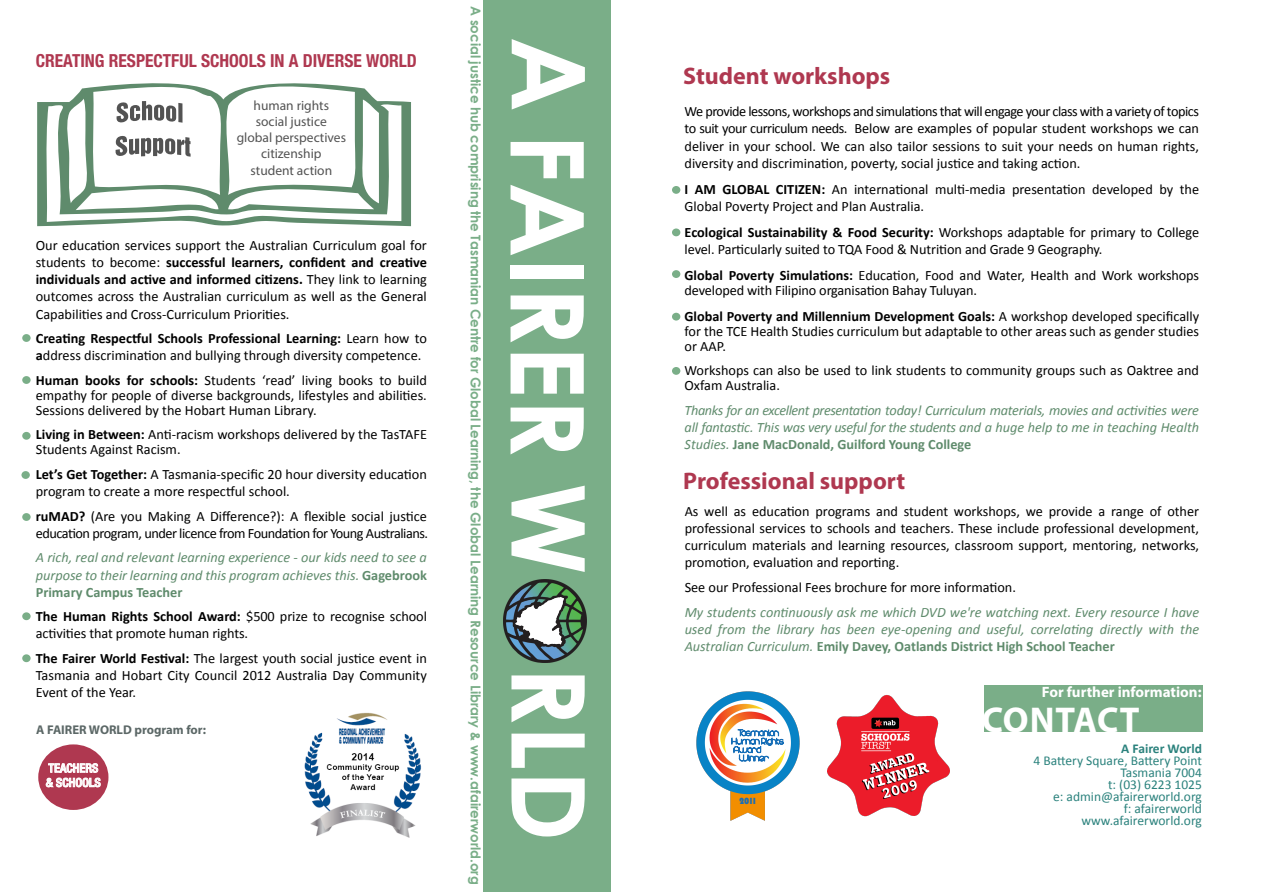
<style>
.page{position:relative;width:1263px;height:893px;background:#fff}
.page>*{position:absolute;margin:0;border:0;box-sizing:border-box;transform-origin:0 0}
.t1{font:700 36px "Myriad Pro";letter-spacing:.01em;color:#fff}
.t2{font:700 24px "Myriad Pro";color:#af3850}
.t3{font:700 condensed 18px "Helvetica Neue LT Pro";color:#af3850}
.t4{font:700 15px "Myriad Pro";color:#fff}
.t5{font:14.25px/17.1px "Calibri";color:#000}
.t6{font:italic 14.25px/17.1px "Calibri";color:#5f8b6c;text-align:justify}
.t7{font:14.25px/17.1px "Calibri";letter-spacing:-.035em;color:#000}
.t8{font:700 13.5px "Century Gothic";letter-spacing:-.005em;color:#7aae88}
.t9{font:13.5px/12px "Calibri";color:#2b827d;text-align:right}
.t10{font:13.5px/16.2px "Myriad Pro";color:#535353;text-align:center}
.t11{font:700 13.5px "Calibri";color:#2b827d}
.t12{font:700 12.75px "Myriad Pro";color:#5c6867}
.t13{font:500 condensed 12px/14.4px "Helvetica Neue LT Pro";letter-spacing:.01em;color:#fff}
.t14{font:9.15px "Bauhaus 93";color:#186eb7}
.s1{font-weight:700}
.s2{font-weight:700;font-style:normal}
</style>
<div class="page">
<div style="left:483px;top:0;width:128px;height:892px;background:#7aae88"></div>
<div style="left:38px;top:744px;width:70px;height:66px;background:#af3850;border-radius:50%"></div>
<svg style="left:512px;top:39px;width:73px;height:71px"></svg>
<svg style="left:511px;top:142px;width:73px;height:36px"></svg>
<svg style="left:511px;top:185px;width:73px;height:70px"></svg>
<div style="left:511px;top:265px;width:73px;height:14px;background:#fff"></div>
<svg style="left:511px;top:295px;width:73px;height:47px"></svg>
<svg style="left:511px;top:354px;width:73px;height:40px"></svg>
<svg style="left:511px;top:408px;width:73px;height:46px"></svg>
<svg style="left:511px;top:486px;width:74px;height:86px"></svg>
<svg style="left:511px;top:675px;width:74px;height:47px"></svg>
<svg style="left:511px;top:734px;width:74px;height:34px"></svg>
<svg style="left:511px;top:778px;width:74px;height:58px"></svg>
<div style="left:984px;top:686px;width:218px;height:46px;background:#7aae88"></div>
<img style="left:503px;top:579px;width:83px;height:83px">
<div style="left:21px;top:471px;width:9px;height:8px;background:#7aae88;border-radius:50%"></div>
<div style="left:22px;top:513px;width:9px;height:8px;background:#7aae88;border-radius:50%"></div>
<div style="left:22px;top:612px;width:9px;height:8px;background:#7aae88;border-radius:50%"></div>
<svg style="left:37px;top:83px;width:374px;height:143px"></svg>
<div style="left:22px;top:376px;width:9px;height:8px;background:#7aae88;border-radius:50%"></div>
<div style="left:22px;top:334px;width:9px;height:8px;background:#7aae88;border-radius:50%"></div>
<div style="left:672px;top:186px;width:8px;height:8px;background:#7aae88;border-radius:50%"></div>
<div style="left:672px;top:270px;width:8px;height:8px;background:#7aae88;border-radius:50%"></div>
<div style="left:672px;top:367px;width:8px;height:8px;background:#7aae88;border-radius:50%"></div>
<div style="left:672px;top:313px;width:8px;height:8px;background:#7aae88;border-radius:50%"></div>
<div style="left:672px;top:228px;width:8px;height:8px;background:#7aae88;border-radius:50%"></div>
<img style="left:828px;top:695px;width:122px;height:122px">
<div style="left:22px;top:432px;width:9px;height:8px;background:#7aae88;border-radius:50%"></div>
<img style="left:304px;top:712px;width:117px;height:126px">
<svg style="left:46px;top:763px;width:55px;height:24px"></svg>
<div style="left:22px;top:654px;width:9px;height:8px;background:#7aae88;border-radius:50%"></div>
<svg style="left:117px;top:101px;width:65px;height:22px"></svg>
<svg style="left:116px;top:136px;width:75px;height:21px"></svg>
<img style="left:697px;top:691px;width:102px;height:130px">
<svg style="left:731px;top:729px;width:53px;height:33px"></svg>
<p class="t3" style="left:36px;top:50px;width:383px">CREATING RESPECTFUL SCHOOLS IN A DIVERSE WORLD</p>
<p class="t10" style="left:237px;top:97px;width:111px">human rights social justice global perspectives citizenship<br>student action</p>
<p class="t5" style="left:36px;top:237px;width:393px;text-align:justify">Our education services support the Australian Curriculum goal for students to become: <span class="s1">successful learners, confident and creative individuals and active and informed citizens.</span> They link to learning outcomes across the Australian curriculum as well as the General Capabilities and Cross-Curriculum Priorities.</p>
<p class="t5" style="left:36px;top:330px;width:393px"><span class="s1">Creating Respectful Schools Professional Learning:</span> Learn how to <span class="s1">a</span>ddress discrimination and bullying through diversity competence.</p>
<p class="t5" style="left:36px;top:373px;width:393px;line-height:15px;text-align:justify"><span class="s1">Human books for schools:</span> Students ‘read’ living books to build empathy for people of diverse backgrounds, lifestyles and abilities.<br>Sessions delivered by the Hobart Human Library.</p>
<p class="t5" style="left:36px;top:427px;width:393px;line-height:15px"><span class="s1">Living in Between:</span> Anti-racism workshops delivered by the TasTAFE<br>Students Against Racism.</p>
<p class="t5" style="left:36px;top:466px;width:393px"><span class="s1">Let’s Get Together:</span> A Tasmania-specific 20 hour diversity education program to create a more respectful school.</p>
<p class="t7" style="left:36px;top:508px;width:394px"><span class="s1">ruMAD?</span> (Are you Making A Difference?): A flexible social justice education program, under licence from Foundation for Young Australians.</p>
<p class="t6" style="left:36px;top:549px;width:393px">A rich, real and relevant learning experience - our kids need to see a purpose to their learning and this program achieves this. <span class="s2">Gagebrook Primary Campus Teacher</span></p>
<p class="t5" style="left:36px;top:608px;width:393px"><span class="s1">The Human Rights School Award:</span> $500 prize to recognise school activities that promote human rights.</p>
<p class="t5" style="left:36px;top:650px;width:393px;text-align:justify"><span class="s1">The Fairer World Festival:</span> The largest youth social justice event in Tasmania and Hobart City Council 2012 Australia Day Community Event of the Year.</p>
<p class="t12" style="left:36px;top:721px;width:171px">A FAIRER WORLD program for:</p>
<p class="t13" style="left:46px;top:761px;width:56px">TEACHERS &amp; SCHOOLS</p>
<p class="t8" style="left:486px;top:6px;width:880px;rotate:90deg">A social justice hub comprising the Tasmanian Centre for Global Learning, the Global Learning Resource Library &amp; www.afairerworld.org</p>
<h2 class="t2" style="left:683px;top:61px;width:209px">Student workshops</h2>
<p class="t5" style="left:685px;top:103px;width:516px;text-align:justify">We provide lessons, workshops and simulations that will engage your class with a variety of topics to suit your curriculum needs. Below are examples of popular student workshops we can deliver in your school. We can also tailor sessions to suit your needs on human rights, diversity and discrimination, poverty, social justice and taking action.</p>
<p class="t5" style="left:685px;top:181px;width:516px"><span class="s1">I AM GLOBAL CITIZEN:</span> An international multi-media presentation developed by the<br>Global Poverty Project and Plan Australia.</p>
<p class="t5" style="left:685px;top:224px;width:516px"><span class="s1">Ecological Sustainability &amp; Food Security:</span> Workshops adaptable for primary to College level. Particularly suited to TQA Food &amp; Nutrition and Grade 9 Geography.</p>
<p class="t5" style="left:685px;top:268px;width:516px;line-height:15px"><span class="s1">Global Poverty Simulations:</span> Education, Food and Water, Health and Work workshops developed with Filipino organisation Bahay Tuluyan.</p>
<p class="t5" style="left:685px;top:309px;width:516px;line-height:15px;text-align:justify"><span class="s1">Global Poverty and Millennium Development Goals:</span> A workshop developed specifically for the TCE Health Studies curriculum but adaptable to other areas such as gender studies or AAP.</p>
<p class="t5" style="left:685px;top:363px;width:516px;line-height:15px">Workshops can also be used to link students to community groups such as Oaktree and<br>Oxfam Australia.</p>
<p class="t6" style="left:685px;top:401px;width:516px">Thanks for an excellent presentation today! Curriculum materials, movies and activities were all fantastic. This was very useful for the students and a huge help to me in teaching Health Studies. <span class="s2">Jane MacDonald, Guilford Young College</span></p>
<h2 class="t2" style="left:683px;top:466px;width:224px">Professional support</h2>
<p class="t5" style="left:685px;top:503px;width:516px;text-align:justify">As well as education programs and student workshops, we provide a range of other professional services to schools and teachers. These include professional development, curriculum materials and learning resources, classroom support, mentoring, networks, promotion, evaluation and reporting.</p>
<p class="t5" style="left:685px;top:579px;width:333px">See our Professional Fees brochure for more information.</p>
<p class="t6" style="left:685px;top:603px;width:516px">My students continuously ask me which DVD we're watching next. Every resource I have used from the library has been eye-opening and useful, correlating directly with the Australian Curriculum. <span class="s2">Emily Davey, Oatlands District High School Teacher</span></p>
<p class="t14" style="left:739px;top:796px;width:20px">2011</p>
<p class="t4" style="left:1042px;top:682px;width:161px">For further information:</p>
<h1 class="t1" style="left:982px;top:697px;width:159px">CONTACT</h1>
<p class="t11" style="left:1121px;top:739px;width:82px">A Fairer World</p>
<p class="t9" style="left:1034px;top:754px;width:170px">4 Battery Square, Battery Point<br>Tasmania 7004<br>t: (03) 6223 1025<br>e: admin@afairerworld.org<br>f: afairerworld www.afairerworld.org</p>
</div>
